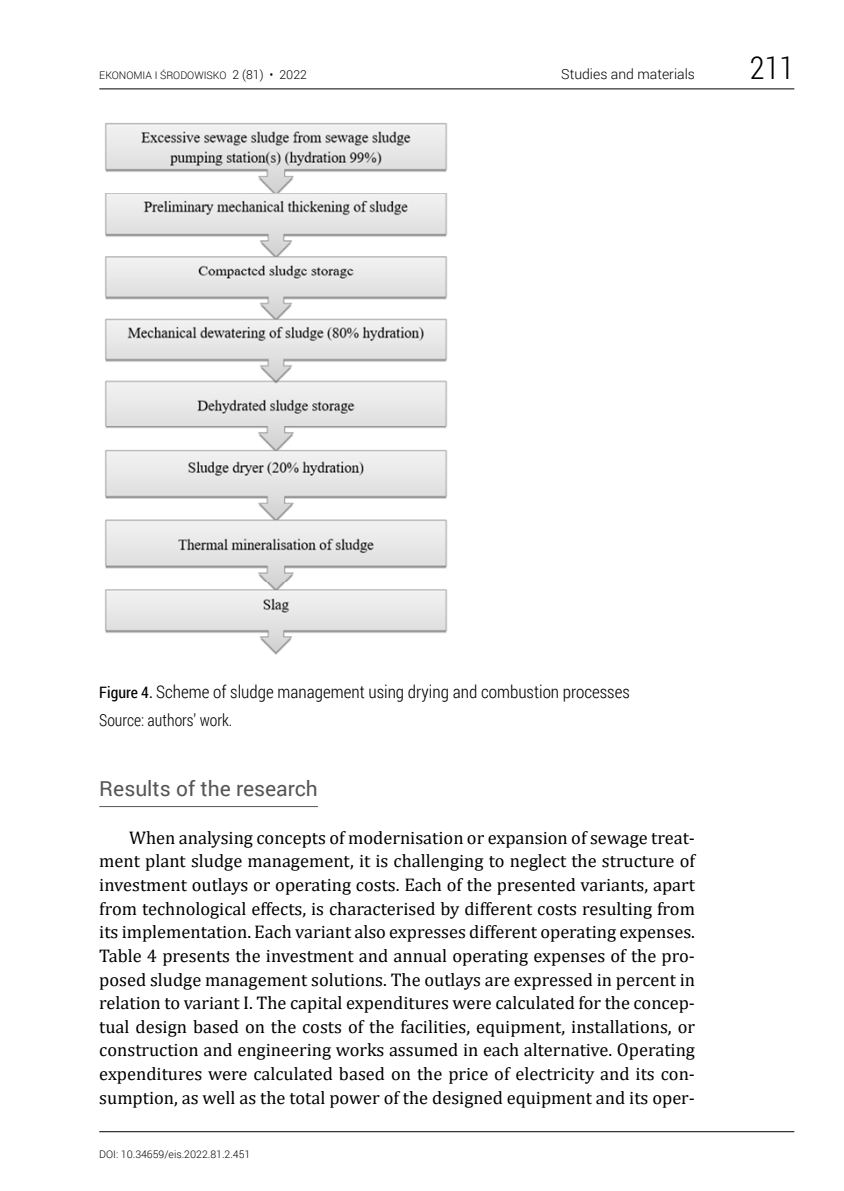
<style>
.page{position:relative;width:844px;height:1191px;background:#fff}
.page>*{position:absolute;margin:0;border:0;box-sizing:border-box;transform-origin:0 0}
.t1{font:300 31.5px "Roboto Condensed";color:#000}
.t2{font:21px "Roboto";color:#565656}
.t3{font:18.72px "Cambria";color:#000}
.t4{font:18.38px/23.6px "Cambria";color:#000;text-align:justify}
.t5{font:300 17.5px "Roboto Condensed";color:#000}
.t6{font:300 16.62px "Roboto Condensed";color:#000;scale:.96 1}
.t7{font:300 14px "Roboto";color:#000}
.t8{font:300 10.5px "Roboto";color:#000}
.s1{font-size:12.25px}
.s2{font-weight:400;font-size:15.75px}
</style>
<div class="page">
<hr style="left:99px;top:89px;width:695px;height:1px;background:#000">
<hr style="left:99px;top:1131px;width:695px;height:1px;background:#000">
<hr style="left:99px;top:806px;width:219px;height:1px;background:#565656">
<img style="left:105px;top:123px;width:343px;height:532px">
<p class="t8" style="left:99px;top:68px;width:209px">EKONOMIA I ŚRODOWISKO <span class="s1">2 (81) • 2022</span></p>
<p class="t7" style="left:561px;top:65px;width:135px">Studies and materials</p>
<h1 class="t1" style="left:749px;top:46px;width:46px">211</h1>
<p class="t5" style="left:99px;top:679px;width:532px"><span class="s2">Figure 4.</span> Scheme of sludge management using drying and combustion processes</p>
<p class="t6" style="left:99px;top:708px;width:140px">Source: authors’ work.</p>
<p class="t3" style="left:92px;top:682px;width:641px">Figure 4. Scheme of sludge management using drying and combustion processes</p>
<p class="t2" style="left:99px;top:774px;width:220px">Results of the research</p>
<p class="t4" style="left:99px;top:825px;width:597px;text-indent:30px">When analysing concepts of modernisation or expansion of sewage treat&shy;ment plant sludge management, it is challenging to neglect the structure of investment outlays or operating costs. Each of the presented variants, apart from technological effects, is characterised by different costs resulting from its implementation. Each variant also expresses different operating expenses.<br>Table 4 presents the investment and annual operating expenses of the pro&shy;posed sludge management solutions. The outlays are expressed in percent in relation to variant I. The capital expenditures were calculated for the concep&shy;tual design based on the costs of the facilities, equipment, installations, or construction and engineering works assumed in each alternative. Operating expenditures were calculated based on the price of electricity and its con&shy;sumption, as well as the total power of the designed equipment and its oper-</p>
<p class="t8" style="left:99px;top:1146px;width:152px">DOI: 10.34659/eis.2022.81.2.451</p>
</div>
